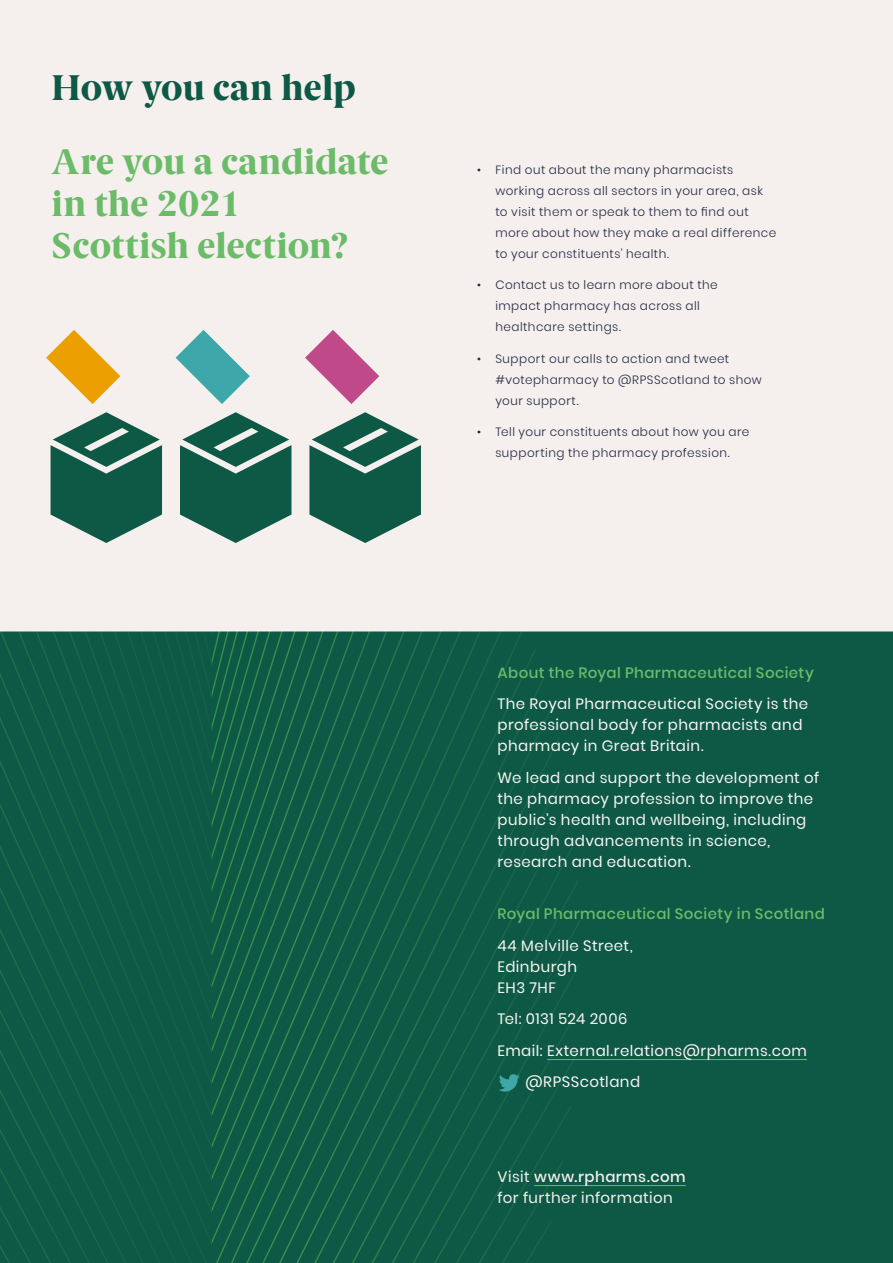
<style>
.page{position:relative;width:893px;height:1263px;background:#fff}
.page>*{position:absolute;margin:0;border:0;box-sizing:border-box;transform-origin:0 0}
.t1{font:800 36px/42px "Berlingske Serif";letter-spacing:.005em;color:#6bbb69}
.t2{font:800 36px "Berlingske Serif";color:#0d5945}
.t3{font:15px/21px "Poppins";letter-spacing:.03em;color:#f9f5f3}
.t4{font:500 15px "Poppins";letter-spacing:.03em;color:#6bbb69}
.t5{font:15px/21px "Poppins";letter-spacing:.03em;color:#f5f0ed}
.t6{font:300 12px/21px "Poppins";letter-spacing:.04em;color:#222843}
.s1{font-weight:500}
</style>
<div class="page">
<div style="left:0;top:0;width:893px;height:631px;background:#f5f0ed"></div>
<div style="left:0;top:631px;width:893px;height:632px;background:#0d5945"></div>
<svg style="left:211px;top:631px;width:290px;height:632px"></svg>
<svg style="left:211px;top:631px;width:112px;height:326px"></svg>
<svg style="left:36px;top:631px;width:33px;height:143px"></svg>
<svg style="left:69px;top:631px;width:142px;height:143px"></svg>
<svg style="left:0;top:774px;width:121px;height:489px"></svg>
<hr style="left:547px;top:1059px;width:260px;height:1px;background:#6bbb69">
<svg style="left:427px;top:1006px;width:152px;height:257px"></svg>
<hr style="left:534px;top:1185px;width:152px;height:1px;background:#6bbb69">
<svg style="left:305px;top:330px;width:74px;height:74px"></svg>
<svg style="left:309px;top:412px;width:112px;height:131px"></svg>
<svg style="left:176px;top:330px;width:74px;height:74px"></svg>
<svg style="left:180px;top:412px;width:111px;height:131px"></svg>
<svg style="left:46px;top:330px;width:74px;height:74px"></svg>
<svg style="left:51px;top:412px;width:111px;height:131px"></svg>
<h1 class="t2" style="left:52px;top:61px;width:306px">How you can help</h1>
<h1 class="t1" style="left:52px;top:141px;width:338px">Are you a candidate in the 2021<br>Scottish election?</h1>
<p class="t6" style="left:495px;top:159px;width:282px;text-indent:-18px">• Find out about the many pharmacists working across all sectors in your area, ask to visit them or speak to them to find out more about how they make a real difference to your constituents' health.</p>
<p class="t6" style="left:495px;top:275px;width:224px;text-indent:-18px">• Contact us to learn more about the impact pharmacy has across all healthcare settings.</p>
<p class="t6" style="left:495px;top:348px;width:268px;text-indent:-18px">• Support our calls to action and tweet #votepharmacy to @RPSScotland to show your support.</p>
<p class="t6" style="left:477px;top:422px;width:274px;text-align:center">• Tell your constituents about how you are supporting the pharmacy profession.</p>
<p class="t4" style="left:497px;top:664px;width:318px">About the Royal Pharmaceutical Society</p>
<p class="t3" style="left:497px;top:693px;width:312px">The Royal Pharmaceutical Society is the professional body for pharmacists and pharmacy in Great Britain.</p>
<p class="t3" style="left:497px;top:767px;width:323px">We lead and support the development of the pharmacy profession to improve the public’s health and wellbeing, including through advancements in science, research and education.</p>
<p class="t4" style="left:497px;top:905px;width:329px">Royal Pharmaceutical Society in Scotland</p>
<p class="t3" style="left:497px;top:935px;width:137px">44 Melville Street,<br>Edinburgh<br>EH3 7HF</p>
<p class="t3" style="left:497px;top:1008px;width:131px">Tel: 0131 524 2006</p>
<p class="t3" style="left:497px;top:1040px;width:311px">Email: External.relations@rpharms.com</p>
<p class="t3" style="left:525px;top:1071px;width:116px">@RPSScotland</p>
<p class="t5" style="left:497px;top:1166px;width:190px">Visit <span class="s1">www.rpharms.com </span>for further information</p>
</div>
